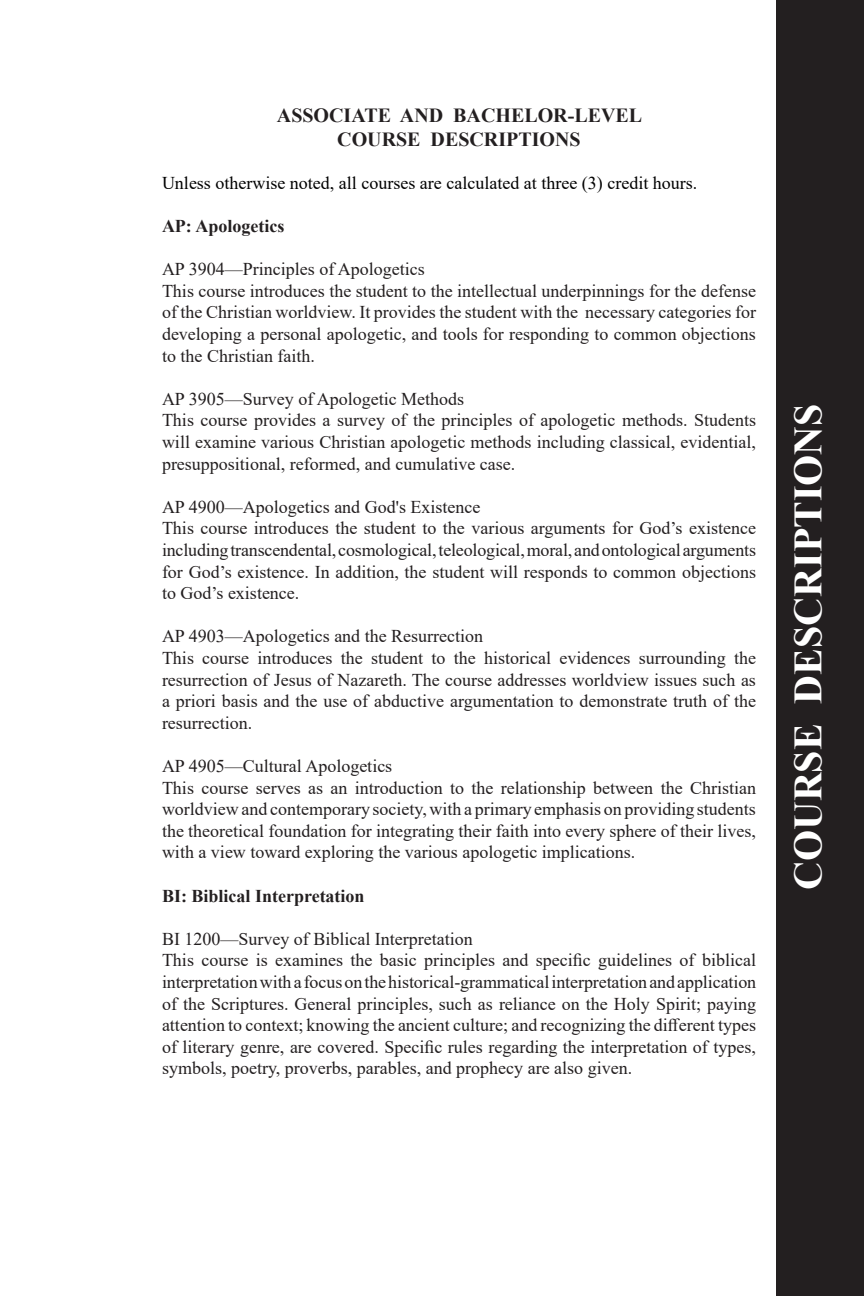
<style>
.page{position:relative;width:864px;height:1296px;background:#fff}
.page>*{position:absolute;margin:0;border:0;box-sizing:border-box;transform-origin:0 0}
.t1{font:700 40px "Times New Roman";color:#fff}
.t2{font:700 20px "Times New Roman";color:#231f20}
.t3{font:18px/21.6px "Times New Roman";color:#231f20;text-align:justify}
.t4{font:18px "Times New Roman";color:#000}
.t5{font:700 18px "Times New Roman";color:#231f20}
</style>
<div class="page">
<div style="left:776px;top:0;width:88px;height:1296px;background:#231f20"></div>
<p class="t2" style="left:277px;top:100px;width:367px">ASSOCIATE AND BACHELOR-LEVEL</p>
<p class="t2" style="left:337px;top:124px;width:245px">COURSE DESCRIPTIONS</p>
<p class="t4" style="left:162px;top:170px;width:537px">Unless otherwise noted, all courses are calculated at three (3) credit hours.</p>
<p class="t5" style="left:162px;top:213px;width:124px">AP: Apologetics</p>
<p class="t3" style="left:162px;top:258px;width:264px">AP 3904—Principles of Apologetics</p>
<p class="t3" style="left:162px;top:279px;width:596px">This course introduces the student to the intellectual underpinnings for the defense of the Christian worldview. It provides the student with the necessary categories for developing a personal apologetic, and tools for responding to common objections to the Christian faith.</p>
<p class="t3" style="left:162px;top:387px;width:304px">AP 3905—Survey of Apologetic Methods</p>
<p class="t3" style="left:162px;top:409px;width:596px">This course provides a survey of the principles of apologetic methods. Students will examine various Christian apologetic methods including classical, evidential, presuppositional, reformed, and cumulative case.</p>
<p class="t3" style="left:162px;top:495px;width:320px">AP 4900—Apologetics and God's Existence</p>
<p class="t3" style="left:162px;top:517px;width:596px">This course introduces the student to the various arguments for God’s existence including transcendental, cosmological, teleological, moral, and ontological arguments for God’s existence. In addition, the student will responds to common objections to God’s existence.</p>
<p class="t3" style="left:162px;top:625px;width:323px">AP 4903—Apologetics and the Resurrection</p>
<p class="t3" style="left:162px;top:647px;width:596px">This course introduces the student to the historical evidences surrounding the resurrection of Jesus of Nazareth. The course addresses worldview issues such as a priori basis and the use of abductive argumentation to demonstrate truth of the resurrection.</p>
<p class="t3" style="left:162px;top:755px;width:232px">AP 4905—Cultural Apologetics</p>
<p class="t3" style="left:162px;top:776px;width:596px">This course serves as an introduction to the relationship between the Christian worldview and contemporary society, with a primary emphasis on providing students the theoretical foundation for integrating their faith into every sphere of their lives, with a view toward exploring the various apologetic implications.</p>
<p class="t5" style="left:162px;top:883px;width:204px">BI: Biblical Interpretation</p>
<p class="t3" style="left:162px;top:927px;width:312px">BI 1200—Survey of Biblical Interpretation</p>
<p class="t3" style="left:162px;top:949px;width:596px">This course is examines the basic principles and specific guidelines of biblical interpretation with a focus on the historical-grammatical interpretation and application of the Scriptures. General principles, such as reliance on the Holy Spirit; paying attention to context; knowing the ancient culture; and recognizing the different types of literary genre, are covered. Specific rules regarding the interpretation of types, symbols, poetry, proverbs, parables, and prophecy are also given.</p>
<p class="t1" style="left:779px;top:890px;width:488px;rotate:-90deg">COURSE DESCRIPTIONS</p>
</div>
